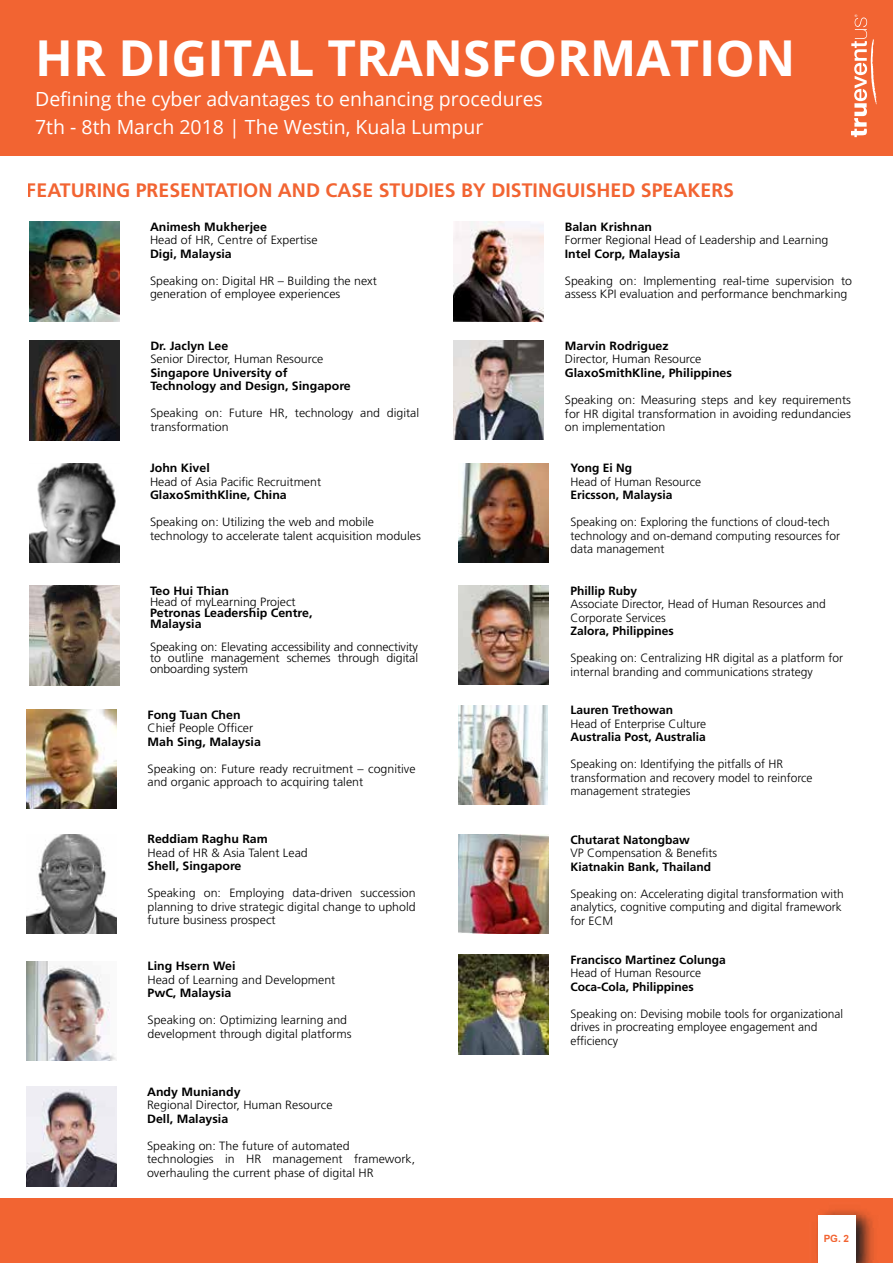
<style>
.page{position:relative;width:893px;height:1263px;background:#fff}
.page>*{position:absolute;margin:0;border:0;box-sizing:border-box;transform-origin:0 0}
.t1{font:700 49.5px "Open Sans";color:#fff}
.t2{font:19.5px "Open Sans";color:#fff}
.t3{font:700 19.5px "Frutiger LT Std";color:#f26432}
.t4{font:300 12px/13.5px "Frutiger LT Std";color:#000}
.t5{font:700 12px/11.2px "Frutiger LT Std";color:#000}
.t6{font:700 10.05px "Arial";color:#f26432}
</style>
<div class="page">
<div style="left:0;top:1198px;width:893px;height:65px;background:#f26432"></div>
<img style="left:816px;top:1210px;width:58px;height:53px">
<div style="left:818px;top:1215px;width:38px;height:48px;background:#fff"></div>
<div style="left:0;top:0;width:893px;height:155px;background:#f26432"></div>
<svg style="left:851px;top:14px;width:26px;height:123px"></svg>
<img style="left:29px;top:222px;width:90px;height:99px">
<img style="left:453px;top:222px;width:90px;height:99px">
<img style="left:453px;top:341px;width:90px;height:98px">
<img style="left:29px;top:341px;width:90px;height:99px">
<img style="left:29px;top:463px;width:90px;height:99px">
<img style="left:29px;top:586px;width:90px;height:99px">
<img style="left:26px;top:709px;width:90px;height:100px">
<img style="left:26px;top:834px;width:90px;height:100px">
<img style="left:26px;top:961px;width:90px;height:100px">
<img style="left:26px;top:1087px;width:90px;height:99px">
<img style="left:458px;top:463px;width:90px;height:99px">
<img style="left:458px;top:586px;width:90px;height:99px">
<img style="left:458px;top:705px;width:89px;height:99px">
<img style="left:458px;top:834px;width:90px;height:99px">
<img style="left:458px;top:955px;width:90px;height:99px">
<h1 class="t1" style="left:35px;top:23px;width:762px">HR DIGITAL TRANSFORMATION</h1>
<h2 class="t2" style="left:35px;top:86px;width:509px">Defining the cyber advantages to enhancing procedures</h2>
<h2 class="t2" style="left:35px;top:114px;width:450px">7th - 8th March 2018 | The Westin, Kuala Lumpur</h2>
<h2 class="t3" style="left:27px;top:179px;width:709px">FEATURING PRESENTATION AND CASE STUDIES BY DISTINGUISHED SPEAKERS</h2>
<p class="t5" style="left:150px;top:221px;width:118px">Animesh Mukherjee</p>
<p class="t4" style="left:150px;top:234px;width:169px">Head of HR, Centre of Expertise</p>
<p class="t5" style="left:150px;top:248px;width:83px">Digi, Malaysia</p>
<p class="t4" style="left:150px;top:274px;width:228px">Speaking on: Digital HR – Building the next generation of employee experiences</p>
<p class="t5" style="left:150px;top:340px;width:79px">Dr. Jaclyn Lee</p>
<p class="t4" style="left:150px;top:353px;width:175px">Senior Director, Human Resource</p>
<p class="t5" style="left:150px;top:366px;width:202px;line-height:13.5px">Singapore University of<br>Technology and Design, Singapore</p>
<p class="t4" style="left:150px;top:407px;width:270px">Speaking on: Future HR, technology and digital transformation</p>
<p class="t5" style="left:150px;top:462px;width:61px">John Kivel</p>
<p class="t4" style="left:150px;top:475px;width:173px">Head of Asia Pacific Recruitment</p>
<p class="t5" style="left:150px;top:489px;width:138px">GlaxoSmithKline, China</p>
<p class="t4" style="left:150px;top:515px;width:272px">Speaking on: Utilizing the web and mobile technology to accelerate talent acquisition modules</p>
<p class="t5" style="left:150px;top:585px;width:81px">Teo Hui Thian</p>
<p class="t4" style="left:150px;top:595px;width:147px">Head of myLearning Project</p>
<p class="t5" style="left:150px;top:607px;width:164px">Petronas Leadership Centre,<br>Malaysia</p>
<p class="t4" style="left:150px;top:641px;width:270px;line-height:11.2px;text-align:justify">Speaking on: Elevating accessibility and connectivity to outline management schemes through digital onboarding system</p>
<p class="t5" style="left:148px;top:709px;width:95px">Fong Tuan Chen</p>
<p class="t4" style="left:148px;top:721px;width:107px">Chief People Officer</p>
<p class="t5" style="left:148px;top:736px;width:115px">Mah Sing, Malaysia</p>
<p class="t4" style="left:148px;top:762px;width:270px">Speaking on: Future ready recruitment – cognitive and organic approach to acquiring talent</p>
<p class="t5" style="left:148px;top:834px;width:122px">Reddiam Raghu Ram</p>
<p class="t4" style="left:148px;top:846px;width:162px">Head of HR &amp; Asia Talent Lead</p>
<p class="t5" style="left:148px;top:861px;width:95px">Shell, Singapore</p>
<p class="t4" style="left:148px;top:887px;width:270px;text-align:justify">Speaking on: Employing data-driven succession planning to drive strategic digital change to uphold future business prospect</p>
<p class="t5" style="left:148px;top:960px;width:89px">Ling Hsern Wei</p>
<p class="t4" style="left:148px;top:973px;width:189px">Head of Learning and Development</p>
<p class="t5" style="left:148px;top:987px;width:85px">PwC, Malaysia</p>
<p class="t4" style="left:148px;top:1013px;width:205px">Speaking on: Optimizing learning and development through digital platforms</p>
<p class="t5" style="left:147px;top:1086px;width:95px">Andy Muniandy</p>
<p class="t4" style="left:147px;top:1099px;width:187px">Regional Director, Human Resource</p>
<p class="t5" style="left:147px;top:1113px;width:83px">Dell, Malaysia</p>
<p class="t4" style="left:147px;top:1139px;width:270px">Speaking on: The future of automated technologies in HR management framework, overhauling the current phase of digital HR</p>
<p class="t5" style="left:565px;top:221px;width:89px">Balan Krishnan</p>
<p class="t4" style="left:565px;top:234px;width:265px">Former Regional Head of Leadership and Learning</p>
<p class="t5" style="left:565px;top:248px;width:117px">Intel Corp, Malaysia</p>
<p class="t4" style="left:565px;top:274px;width:289px">Speaking on: Implementing real-time supervision to assess KPI evaluation and performance benchmarking</p>
<p class="t5" style="left:565px;top:340px;width:105px">Marvin Rodriguez</p>
<p class="t4" style="left:565px;top:353px;width:138px">Director, Human Resource</p>
<p class="t5" style="left:565px;top:367px;width:169px">GlaxoSmithKline, Philippines</p>
<p class="t4" style="left:565px;top:393px;width:288px;text-align:justify">Speaking on: Measuring steps and key requirements for HR digital transformation in avoiding redundancies on implementation</p>
<p class="t5" style="left:570px;top:462px;width:63px">Yong Ei Ng</p>
<p class="t4" style="left:570px;top:475px;width:132px">Head of Human Resource</p>
<p class="t5" style="left:570px;top:489px;width:104px">Ericsson, Malaysia</p>
<p class="t4" style="left:570px;top:515px;width:271px">Speaking on: Exploring the functions of cloud-tech technology and on-demand computing resources for data management</p>
<p class="t5" style="left:570px;top:585px;width:68px">Phillip Ruby</p>
<p class="t4" style="left:570px;top:597px;width:257px">Associate Director, Head of Human Resources and<br>Corporate Services</p>
<p class="t5" style="left:570px;top:625px;width:105px">Zalora, Philippines</p>
<p class="t4" style="left:570px;top:651px;width:274px">Speaking on: Centralizing HR digital as a platform for internal branding and communications strategy</p>
<p class="t5" style="left:570px;top:704px;width:104px">Lauren Trethowan</p>
<p class="t4" style="left:570px;top:717px;width:137px">Head of Enterprise Culture</p>
<p class="t5" style="left:570px;top:731px;width:137px">Australia Post, Australia</p>
<p class="t4" style="left:570px;top:757px;width:244px">Speaking on: Identifying the pitfalls of HR transformation and recovery model to reinforce management strategies</p>
<p class="t5" style="left:570px;top:834px;width:121px">Chutarat Natongbaw</p>
<p class="t4" style="left:570px;top:846px;width:148px">VP Compensation &amp; Benefits</p>
<p class="t5" style="left:570px;top:861px;width:142px">Kiatnakin Bank, Thailand</p>
<p class="t4" style="left:570px;top:887px;width:275px">Speaking on: Accelerating digital transformation with analytics, cognitive computing and digital framework for ECM</p>
<p class="t5" style="left:570px;top:954px;width:157px">Francisco Martinez Colunga</p>
<p class="t4" style="left:570px;top:967px;width:132px">Head of Human Resource</p>
<p class="t5" style="left:570px;top:981px;width:125px">Coca-Cola, Philippines</p>
<p class="t4" style="left:570px;top:1007px;width:274px">Speaking on: Devising mobile tools for organizational drives in procreating employee engagement and efficiency</p>
<p class="t6" style="left:824px;top:1231px;width:27px">PG. 2</p>
</div>
